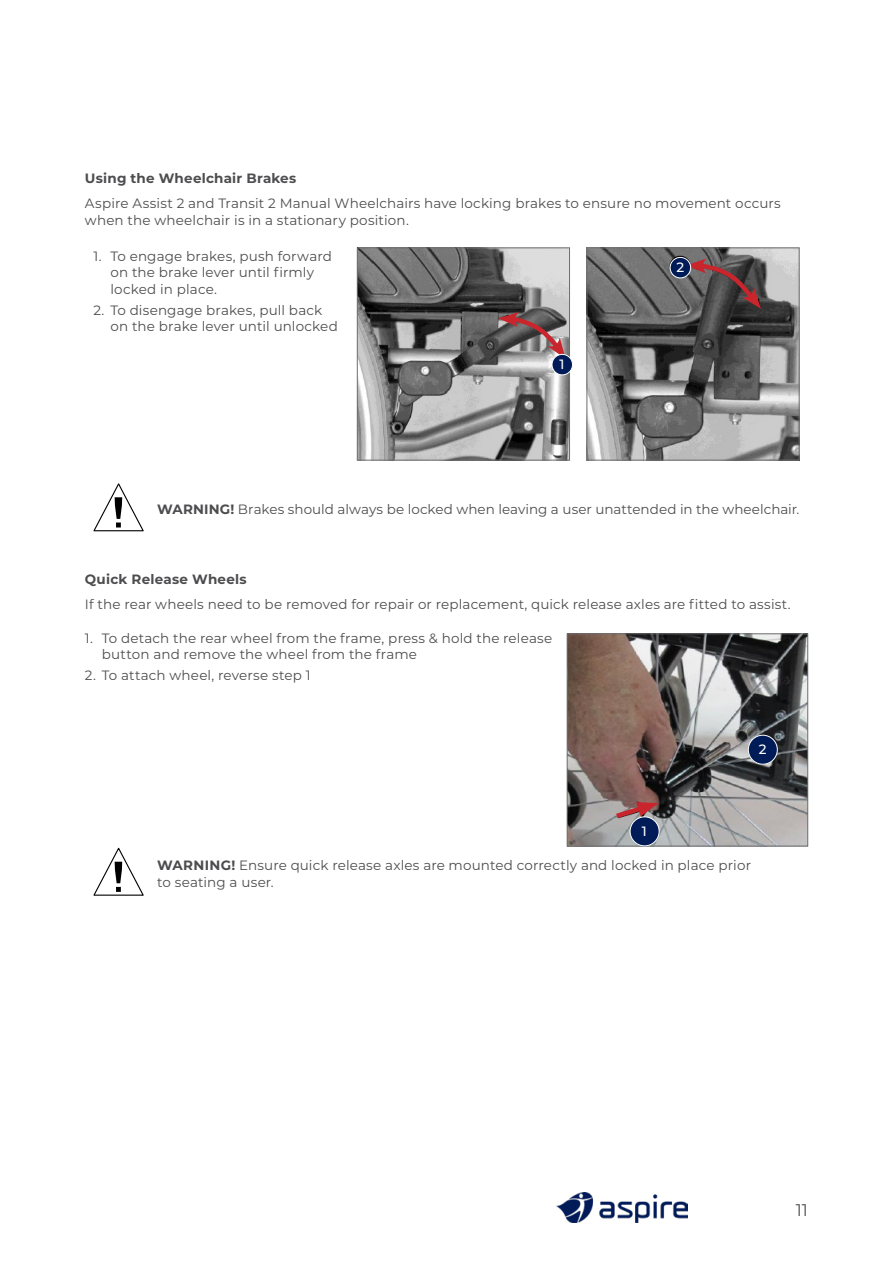
<style>
.page{position:relative;width:893px;height:1263px;background:#fff}
.page>*{position:absolute;margin:0;border:0;box-sizing:border-box;transform-origin:0 0}
.t1{font:16.8px "Montserrat";color:#4d4d4f}
.t2{font:13.5px/16.5px "Montserrat";letter-spacing:.01em;color:#4d4d4f}
.t3{font:700 13.5px "Montserrat";letter-spacing:.015em;color:#4d4d4f}
.t4{font:500 13.5px "Montserrat";color:#fff}
.s1{font-weight:700}
</style>
<div class="page">
<img style="left:557px;top:1193px;width:130px;height:29px">
<img style="left:359px;top:250px;width:209px;height:208px">
<div style="left:357px;top:248px;width:213px;height:212px;border:1px solid #6d6e71"></div>
<svg style="left:498px;top:312px;width:68px;height:47px;background:#836c6d"></svg>
<div style="left:552px;top:354px;width:20px;height:21px;background:#001c58;border-radius:50%"></div>
<div style="left:552px;top:354px;width:21px;height:21px;border:1px solid #fff;border-radius:50%"></div>
<img style="left:589px;top:250px;width:208px;height:208px">
<div style="left:587px;top:248px;width:212px;height:212px;border:1px solid #6d6e71"></div>
<svg style="left:686px;top:258px;width:75px;height:51px;background:#5f494a"></svg>
<div style="left:670px;top:257px;width:21px;height:21px;background:#001c58;border-radius:50%"></div>
<div style="left:670px;top:257px;width:21px;height:21px;border:1px solid #fff;border-radius:50%"></div>
<svg style="left:93px;top:483px;width:51px;height:49px"></svg>
<svg style="left:93px;top:847px;width:51px;height:49px"></svg>
<img style="left:569px;top:636px;width:237px;height:208px">
<div style="left:567px;top:634px;width:241px;height:212px;border:1px solid #6d6e71"></div>
<svg style="left:611px;top:801px;width:47px;height:20px"></svg>
<div style="left:748px;top:735px;width:29px;height:29px;background:#001c58;border-radius:50%"></div>
<div style="left:748px;top:735px;width:30px;height:30px;border:1px solid #fff;border-radius:50%"></div>
<div style="left:630px;top:817px;width:29px;height:29px;background:#001c58;border-radius:50%"></div>
<div style="left:630px;top:816px;width:29px;height:30px;border:1px solid #fff;border-radius:50%"></div>
<p class="t3" style="left:85px;top:169px;width:213px">Using the Wheelchair Brakes</p>
<p class="t2" style="left:85px;top:195px;width:697px">Aspire Assist 2 and Transit 2 Manual Wheelchairs have locking brakes to ensure no movement occurs when the wheelchair is in a stationary position.</p>
<p class="t2" style="left:110px;top:247px;width:223px;text-indent:-17px">1. To engage brakes, push forward on the brake lever until firmly locked in place.</p>
<p class="t2" style="left:110px;top:301px;width:229px;text-indent:-17px">2. To disengage brakes, pull back on the brake lever until unlocked</p>
<p class="t4" style="left:560px;top:355px;width:6px">1</p>
<p class="t4" style="left:676px;top:258px;width:9px">2</p>
<p class="t2" style="left:157px;top:500px;width:644px"><span class="s1">WARNING!</span> Brakes should always be locked when leaving a user unattended in the wheelchair.</p>
<p class="t3" style="left:85px;top:570px;width:163px">Quick Release Wheels</p>
<p class="t2" style="left:85px;top:596px;width:707px">If the rear wheels need to be removed for repair or replacement, quick release axles are fitted to assist.</p>
<p class="t2" style="left:102px;top:629px;width:452px;text-indent:-17px">1. To detach the rear wheel from the frame, press &amp; hold the release button and remove the wheel from the frame</p>
<p class="t2" style="left:85px;top:667px;width:227px">2. To attach wheel, reverse step 1</p>
<p class="t4" style="left:759px;top:740px;width:9px">2</p>
<p class="t4" style="left:642px;top:822px;width:6px">1</p>
<p class="t2" style="left:157px;top:856px;width:595px"><span class="s1">WARNING!</span> Ensure quick release axles are mounted correctly and locked in place prior to seating a user.</p>
<p class="t1" style="left:796px;top:1199px;width:14px">11</p>
</div>
